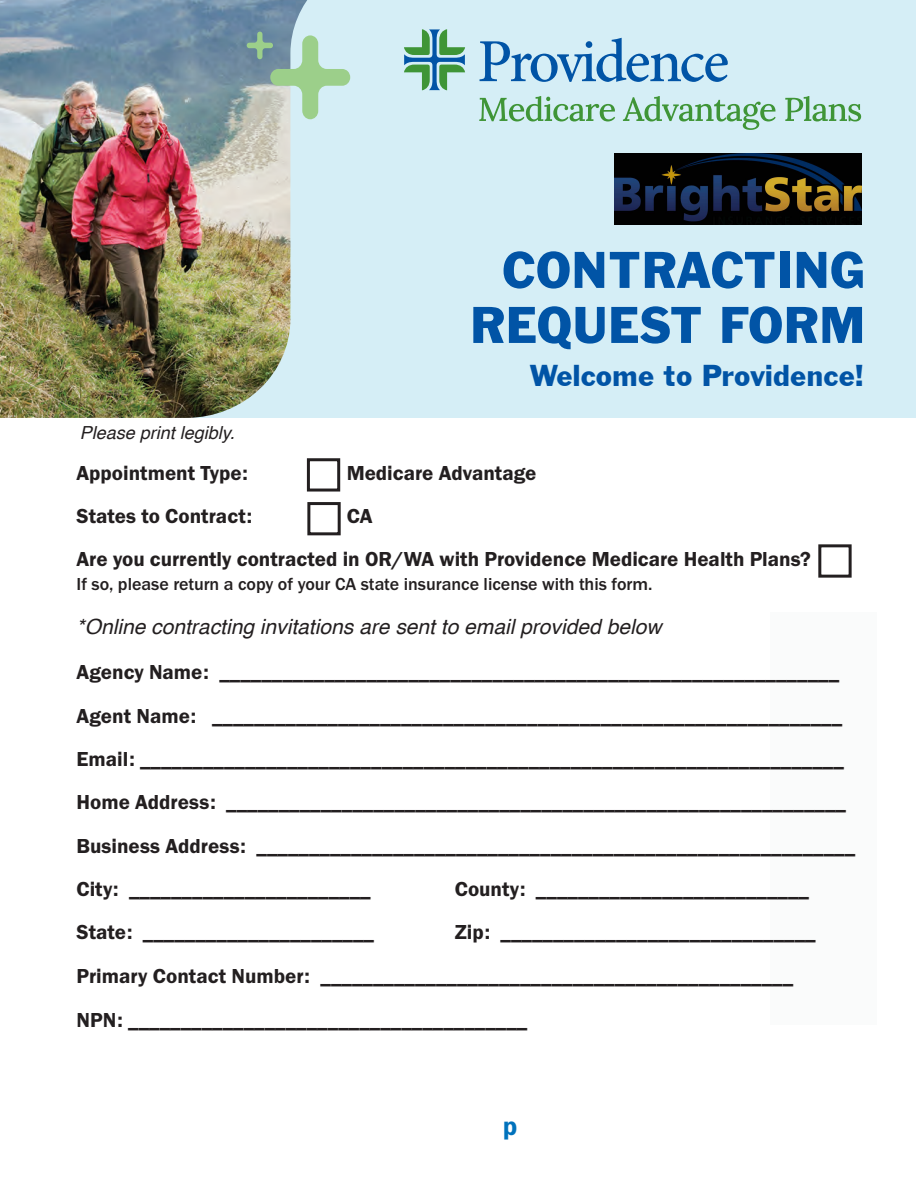
<style>
.page{position:relative;width:920px;height:1185px;background:#fff}
.page>*{position:absolute;margin:0;border:0;box-sizing:border-box;transform-origin:0 0}
.t1{font:54px/55.1px "Franklin Gothic";color:#0154a6;text-align:center}
.t2{font:31.5px "Franklin Gothic";color:#0154a6}
.t3{font:21px/43.3px "Franklin Gothic URW Dem";color:#231f20}
.t4{font:italic 21px "Helvetica";color:#231f20}
.t5{font:500 18px "Franklin Gothic URW";color:#231f20}
.t6{font:italic 18px "Helvetica";color:#231f20}
</style>
<div class="page">
<img style="left:0;top:0;width:392px;height:418px">
<div style="left:392px;top:0;width:523px;height:502px;background:#d5eef6"></div>
<svg style="left:247px;top:32px;width:103px;height:87px;background:#aecbbc"></svg>
<div style="left:0;top:418px;width:920px;height:767px;background:#fff"></div>
<div style="left:307px;top:458px;width:33px;height:34px;border:3px solid #231f20"></div>
<div style="left:307px;top:502px;width:33px;height:33px;border:3px solid #231f20"></div>
<div style="left:770px;top:612px;width:106px;height:412px;background:#fafbfb"></div>
<svg style="left:479px;top:96px;width:136px;height:25px"></svg>
<svg style="left:623px;top:96px;width:152px;height:34px"></svg>
<svg style="left:785px;top:96px;width:76px;height:25px"></svg>
<svg style="left:479px;top:38px;width:248px;height:44px"></svg>
<svg style="left:404px;top:29px;width:61px;height:61px"></svg>
<div style="left:818px;top:544px;width:33px;height:34px;border:3px solid #231f20"></div>
<img style="left:614px;top:154px;width:247px;height:71px">
<h1 class="t1" style="left:470px;top:242px;width:397px">CONTRACTING<br>REQUEST FORM</h1>
<h2 class="t2" style="left:530px;top:356px;width:335px">Welcome to Providence!</h2>
<p class="t6" style="left:80px;top:419px;width:156px">Please print legibly.</p>
<p class="t3" style="left:76px;top:451px;width:173px">Appointment Type:</p>
<p class="t3" style="left:346px;top:451px;width:191px">Medicare Advantage</p>
<p class="t3" style="left:76px;top:494px;width:177px">States to Contract:</p>
<p class="t3" style="left:76px;top:494px;width:735px;text-indent:270px">CA<br>Are you currently contracted in OR/WA with Providence Medicare Health Plans?</p>
<p class="t5" style="left:76px;top:573px;width:577px">If so, please return a copy of your CA state insurance license with this form.</p>
<p class="t4" style="left:76px;top:610px;width:586px">*Online contracting invitations are sent to email provided below</p>
<p class="t3" style="left:76px;top:650px;width:780px">Agency Name: ___________________________________________________________ Agent Name: ____________________________________________________________ Email: ___________________________________________________________________ Home Address: ___________________________________________________________ Business Address: _________________________________________________________ City: _______________________</p>
<p class="t3" style="left:454px;top:867px;width:356px">County: __________________________</p>
<p class="t3" style="left:76px;top:910px;width:740px;text-indent:378px">Zip: ______________________________<br>Primary Contact Number: _____________________________________________<br>NPN: ______________________________________</p>
<p class="t3" style="left:76px;top:910px;width:299px">State: ______________________</p>
</div>
